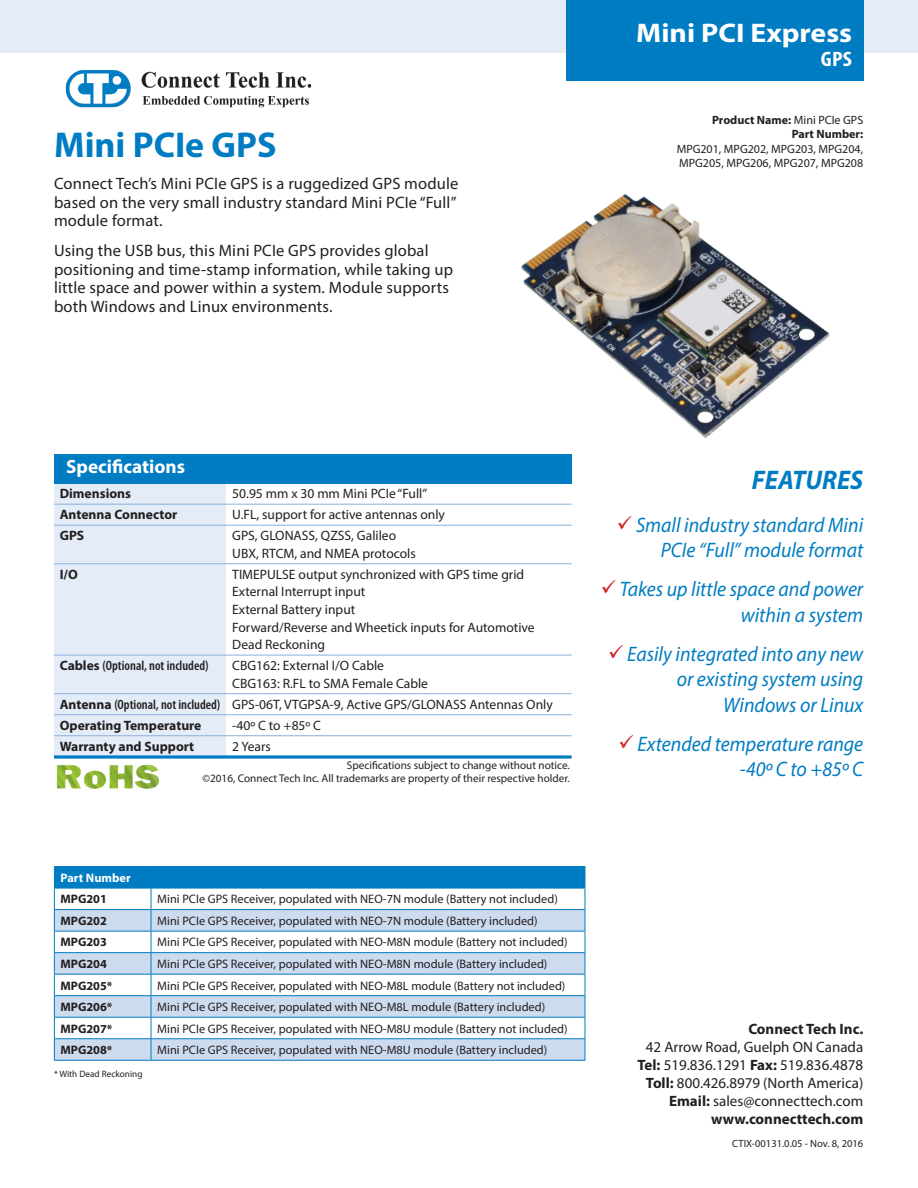
<style>
.page{position:relative;width:918px;height:1188px;background:#fff}
.page>*{position:absolute;margin:0;border:0;box-sizing:border-box;transform-origin:0 0}
.Product_Heading{font:700 36px "Myriad Pro";color:#007cc2}
.t1{font:700 27px "Myriad Pro";color:#fff;scale:1.1 1}
.t2{font:italic 700 27px "Myriad Pro";color:#007cc2;scale:.94 1}
.t3{font:italic 21px/25.5px "Myriad Pro";color:#007cc2;text-align:right;scale:.94 1}
.t4{font:700 condensed 21px "Myriad Pro";color:#fff;scale:1.1 1}
.t5{font:700 19.2px "Myriad Pro";color:#fff}
.Intro_Paragraph{font:16.5px/18.8px "Myriad Pro";letter-spacing:.01em;color:#231f20;text-align:justify}
.t6{font:15px "Myriad Pro";color:#231f20}
.t7{font:700 15px "Myriad Pro";color:#231f20}
.Specifications-L1{font:13.65px/17.5px "Myriad Pro";color:#231f20}
.Specifications-L1-2{font:700 13.65px "Myriad Pro";color:#231f20}
.Specifications-L1-3{font:600 condensed 13.65px "Myriad Pro";color:#231f20}
.Product_Name___Part{font:12.3px "Myriad Pro";color:#231f20}
.Product_Name___Part-2{font:700 12.3px "Myriad Pro";color:#231f20}
.Product_Name___Part-3{font:700 12.3px "Myriad Pro";color:#fff}
.t8{font:12px/14.4px "Myriad Pro";color:#231f20;text-align:right}
.t9{font:700 12px "Myriad Pro";color:#231f20}
.t10{font:11.25px "Myriad Pro";color:#231f20}
.t11{font:10.5px "Myriad Pro";color:#231f20}
.Product_Name___Part-4{font:9.3px "Myriad Pro";color:#231f20}
.s1{font-weight:400}
.s2{font-weight:700}
.s3{font-weight:700;font-stretch:normal}
.s4{font-weight:600;font-stretch:condensed}
.s5{color:#d1232a}
</style>
<div class="page">
<div style="left:0;top:0;width:918px;height:53px;background:#e4ecf7"></div>
<div style="left:566px;top:0;width:298px;height:80px;background:#007cc2"></div>
<img style="left:65px;top:69px;width:247px;height:39px">
<img style="left:427px;top:80px;width:437px;height:424px">
<hr style="left:54px;top:866px;width:97px;height:1px;background:#007cc2">
<hr style="left:151px;top:866px;width:434px;height:1px;background:#007cc2">
<svg style="left:54px;top:867px;width:532px;height:193px"></svg>
<hr style="left:54px;top:1060px;width:97px;height:1px;background:#007cc2">
<hr style="left:151px;top:1060px;width:434px;height:1px;background:#007cc2">
<div style="left:54px;top:484px;width:172px;height:271px;background:#e4ecf7"></div>
<hr style="left:54px;top:504px;width:518px;height:1px;background:#89b0dc">
<hr style="left:54px;top:525px;width:518px;height:1px;background:#89b0dc">
<hr style="left:54px;top:564px;width:518px;height:1px;background:#89b0dc">
<hr style="left:54px;top:655px;width:518px;height:1px;background:#89b0dc">
<hr style="left:54px;top:693px;width:518px;height:1px;background:#89b0dc">
<hr style="left:54px;top:714px;width:518px;height:1px;background:#89b0dc">
<hr style="left:54px;top:735px;width:518px;height:1px;background:#89b0dc">
<svg style="left:54px;top:755px;width:518px;height:4px"></svg>
<img style="left:56px;top:764px;width:104px;height:25px">
<div style="left:54px;top:454px;width:518px;height:30px;background:#007cc2"></div>
<p class="Product_Heading" style="left:54px;top:121px;width:224px">Mini PCIe GPS</p>
<p class="Intro_Paragraph" style="left:54px;top:174px;width:406px">Connect Tech’s Mini PCIe GPS is a ruggedized GPS module based on the very small industry standard Mini PCIe “Full” module format.</p>
<p class="Intro_Paragraph" style="left:54px;top:241px;width:401px;text-align:left">Using the USB bus, this Mini PCIe GPS provides global positioning and time-stamp information, while taking up little space and power within a system. Module supports both Windows and Linux environments.</p>
<p class="t1" style="left:636px;top:16px;width:198px">Mini PCI Express</p>
<p class="t4" style="left:821px;top:46px;width:30px">GPS</p>
<p class="t9" style="left:712px;top:112px;width:153px">Product Name: <span class="s1">Mini PCIe GPS</span></p>
<p class="t8" style="left:677px;top:127px;width:188px"><span class="s2">Part Number:<br></span>MPG201, MPG202, MPG203, MPG204,</p>
<p class="t8" style="left:679px;top:156px;width:186px">MPG205, MPG206, MPG207, MPG208</p>
<p class="t5" style="left:66px;top:454px;width:120px">Specifications</p>
<p class="Specifications-L1-2" style="left:60px;top:485px;width:73px">Dimensions</p>
<p class="Specifications-L1" style="left:232px;top:485px;width:197px">50.95 mm x 30 mm Mini PCIe “Full”</p>
<p class="Specifications-L1-2" style="left:60px;top:506px;width:119px">Antenna Connector</p>
<p class="Specifications-L1" style="left:232px;top:506px;width:214px">U.FL, support for active antennas only</p>
<p class="Specifications-L1-2" style="left:60px;top:527px;width:26px">GPS</p>
<p class="Specifications-L1" style="left:232px;top:527px;width:185px">GPS, GLONASS, QZSS, Galileo<br>UBX, RTCM, and NMEA protocols</p>
<p class="Specifications-L1-2" style="left:60px;top:565px;width:20px">I/O</p>
<p class="Specifications-L1" style="left:232px;top:565px;width:304px">TIMEPULSE output synchronized with GPS time grid External Interrupt input<br>External Battery input<br>Forward/Reverse and Wheetick inputs for Automotive Dead Reckoning</p>
<p class="Specifications-L1-3" style="left:60px;top:658px;width:150px"><span class="s3">Cables</span> (Optional, not included)</p>
<p class="Specifications-L1" style="left:232px;top:657px;width:197px">CBG162: External I/O Cable<br>CBG163: R.FL to SMA Female Cable</p>
<p class="Specifications-L1" style="left:60px;top:695px;width:495px"><span class="s2">Antenna</span> <span class="s4">(Optional, not included)</span> GPS-06T, VTGPSA-9, Active GPS/GLONASS Antennas Only</p>
<p class="Specifications-L1-2" style="left:60px;top:716px;width:143px">Operating Temperature</p>
<p class="Specifications-L1" style="left:232px;top:716px;width:90px">-40º C to +85º C</p>
<p class="Specifications-L1-2" style="left:60px;top:737px;width:136px">Warranty and Support</p>
<p class="Specifications-L1" style="left:232px;top:737px;width:40px">2 Years</p>
<p class="t10" style="left:347px;top:758px;width:224px">Specifications subject to change without notice.</p>
<p class="t10" style="left:203px;top:772px;width:369px">©2016, Connect Tech Inc. All trademarks are property of their respective holder.</p>
<p class="t2" style="left:752px;top:463px;width:120px">FEATURES</p>
<p class="t3" style="left:617px;top:512px;width:264px"><span class="s5">✓</span> Small industry standard Mini<br>PCIe “Full” module format</p>
<p class="t3" style="left:601px;top:576px;width:281px"><span class="s5">✓</span> Takes up little space and power within a system</p>
<p class="t3" style="left:608px;top:641px;width:273px"><span class="s5">✓</span> Easily integrated into any new or existing system using<br>Windows or Linux</p>
<p class="t3" style="left:618px;top:731px;width:262px"><span class="s5">✓</span> Extended temperature range -40º C to +85º C</p>
<p class="Product_Name___Part-3" style="left:61px;top:870px;width:72px">Part Number</p>
<p class="Product_Name___Part-2" style="left:61px;top:891px;width:48px">MPG201</p>
<p class="Product_Name___Part" style="left:157px;top:892px;width:402px">Mini PCIe GPS Receiver, populated with NEO-7N module (Battery not included)</p>
<p class="Product_Name___Part-2" style="left:61px;top:913px;width:48px">MPG202</p>
<p class="Product_Name___Part" style="left:157px;top:913px;width:382px">Mini PCIe GPS Receiver, populated with NEO-7N module (Battery included)</p>
<p class="Product_Name___Part-2" style="left:61px;top:934px;width:48px">MPG203</p>
<p class="Product_Name___Part" style="left:157px;top:935px;width:412px">Mini PCIe GPS Receiver, populated with NEO-M8N module (Battery not included)</p>
<p class="Product_Name___Part-2" style="left:61px;top:956px;width:48px">MPG204</p>
<p class="Product_Name___Part" style="left:157px;top:956px;width:392px">Mini PCIe GPS Receiver, populated with NEO-M8N module (Battery included)</p>
<p class="Product_Name___Part-2" style="left:61px;top:977px;width:54px">MPG205*</p>
<p class="Product_Name___Part" style="left:157px;top:978px;width:410px">Mini PCIe GPS Receiver, populated with NEO-M8L module (Battery not included)</p>
<p class="Product_Name___Part-2" style="left:61px;top:999px;width:54px">MPG206*</p>
<p class="Product_Name___Part" style="left:157px;top:999px;width:390px">Mini PCIe GPS Receiver, populated with NEO-M8L module (Battery included)</p>
<p class="Product_Name___Part-2" style="left:61px;top:1020px;width:54px">MPG207*</p>
<p class="Product_Name___Part" style="left:157px;top:1021px;width:412px">Mini PCIe GPS Receiver, populated with NEO-M8U module (Battery not included)</p>
<p class="Product_Name___Part-2" style="left:61px;top:1042px;width:54px">MPG208*</p>
<p class="Product_Name___Part" style="left:157px;top:1042px;width:392px">Mini PCIe GPS Receiver, populated with NEO-M8U module (Battery included)</p>
<p class="Product_Name___Part-4" style="left:54px;top:1068px;width:90px">* With Dead Reckoning</p>
<p class="t7" style="left:748px;top:1019px;width:116px">Connect Tech Inc.</p>
<p class="t6" style="left:646px;top:1038px;width:219px">42 Arrow Road, Guelph ON Canada</p>
<p class="t6" style="left:638px;top:1056px;width:227px"><span class="s2">Tel:</span> 519.836.1291 <span class="s2">Fax:</span> 519.836.4878</p>
<p class="t6" style="left:646px;top:1074px;width:219px"><span class="s2">Toll:</span> 800.426.8979 (North America)</p>
<p class="t6" style="left:669px;top:1092px;width:196px"><span class="s2">Email:</span> sales@connecttech.com</p>
<p class="t7" style="left:711px;top:1109px;width:154px">www.connecttech.com</p>
<p class="t11" style="left:732px;top:1137px;width:133px">CTIX-00131.0.05 - Nov. 8, 2016</p>
</div>
